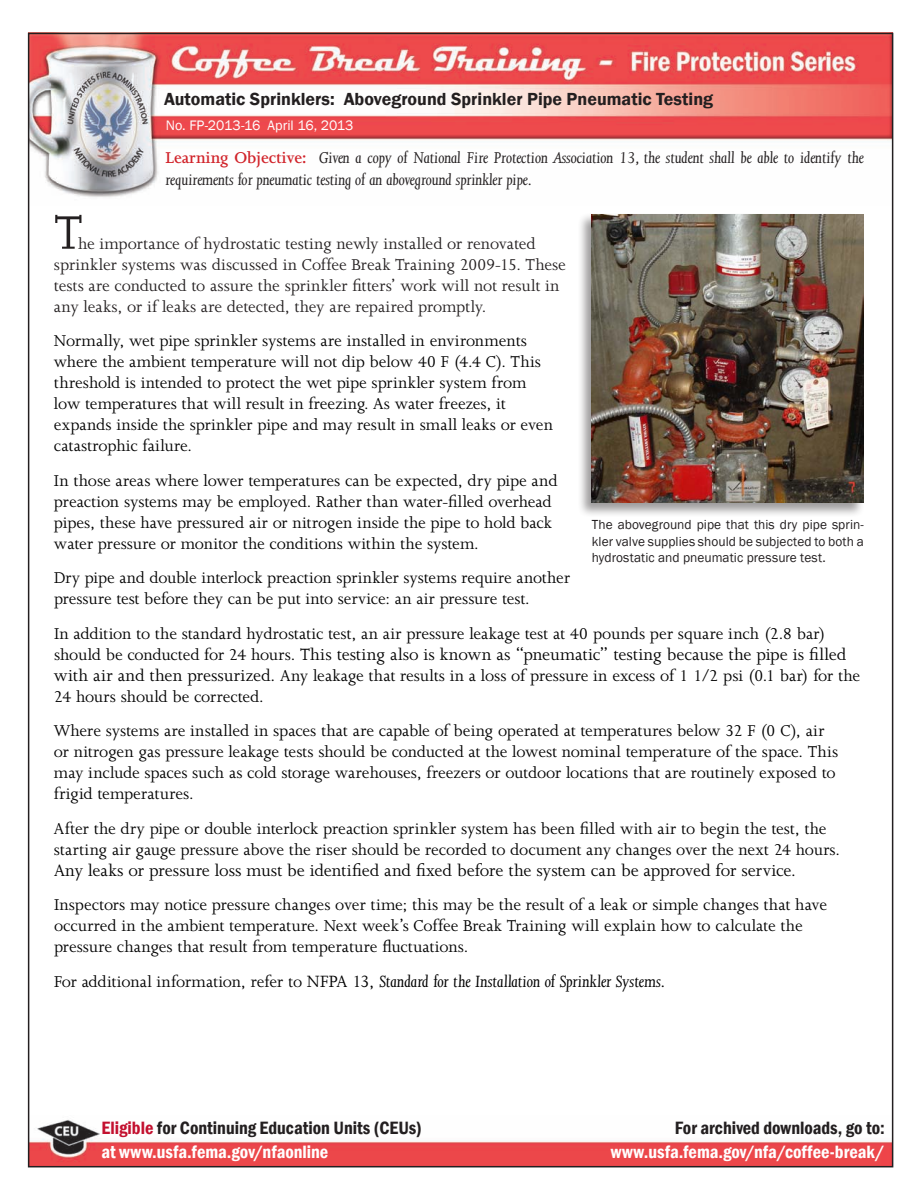
<style>
.page{position:relative;width:918px;height:1188px;background:#fff}
.page>*{position:absolute;margin:0;border:0;box-sizing:border-box;transform-origin:0 0}
.t1{font:54px "Joanna MT Std";color:#231f20}
.t2{font:18.75px "Joanna MT Std";color:#000}
.t3{font:italic 18.75px "Joanna MT Std";letter-spacing:-.005em;color:#000}
.t4{font:600 condensed 18.3px "Franklin Gothic";color:#231f20}
.t5{font:600 condensed 18.3px "Franklin Gothic";color:#fff}
.t6{font:18px/21px "Joanna MT Std";color:#000}
.t7{font:18px/21px "Joanna MT Std";letter-spacing:-.005em;color:#231f20}
.Body_text_14pt{font:italic 18px/21.9px "Joanna MT Std";letter-spacing:-.01em;color:#231f20}
.Topic_-_18pt{font:600 18px "Franklin Gothic";color:#231f20}
.t8{font:14.1px "Franklin Gothic";color:#fff}
.t9{font:13.5px/16.2px "Franklin Gothic";letter-spacing:.005em;color:#231f20;text-align:justify}
.s1{font-weight:600;font-style:normal;color:#d1232a}
.s2{font-size:18px}
.s3{font-size:18.75px}
.s4{font-style:normal;font-size:18px}
.s5{font-style:normal}
.s6{color:#c3102f}
</style>
<div class="page">
<img style="left:31px;top:36px;width:859px;height:161px">
<div style="left:577px;top:213px;width:288px;height:304px;background:#231f20;opacity:.44"></div>
<img style="left:592px;top:214px;width:272px;height:288px">
<img style="left:31px;top:1120px;width:859px;height:44px">
<p class="Topic_-_18pt" style="left:164px;top:88px;width:551px">Automatic Sprinklers: Aboveground Sprinkler Pipe Pneumatic Testing</p>
<p class="t8" style="left:166px;top:117px;width:189px">No. FP-2013-16 April 16, 2013</p>
<p class="Body_text_14pt" style="left:166px;top:147px;width:700px"><span class="s1">Learning Objective:</span> Given a copy of National Fire Protection Association 13, the student shall be able to identify the requirements for pneumatic testing of an aboveground sprinkler pipe.</p>
<p class="t1" style="left:54px;top:204px;width:30px">T</p>
<p class="t7" style="left:54px;top:233px;width:513px;text-indent:24px">he importance of hydrostatic testing newly installed or renovated sprinkler systems was discussed in Coffee Break Training 2009-15. These tests are conducted to assure the sprinkler fitters’ work will not result in any leaks, or if leaks are detected, they are repaired promptly.</p>
<p class="t6" style="left:54px;top:330px;width:501px">Normally, wet pipe sprinkler systems are installed in environments where the ambient temperature will not dip below 40 F (4.4 C). This threshold is intended to protect the wet pipe sprinkler system from low temperatures that will result in freezing. As water freezes, it expands inside the sprinkler pipe and may result in small leaks or even catastrophic failure.</p>
<p class="t6" style="left:54px;top:470px;width:505px">In those areas where lower temperatures can be expected, dry pipe and preaction systems may be employed. Rather than water-filled overhead pipes, these have pressured air or nitrogen inside the pipe to hold back water pressure or monitor the conditions within the system.</p>
<p class="t6" style="left:54px;top:567px;width:518px">Dry pipe and double interlock preaction sprinkler systems require another pressure test before they can be put into service: an air pressure test.</p>
<p class="t6" style="left:54px;top:623px;width:773px">In addition to the standard hydrostatic test, an air pressure leakage test at 40 pounds per square inch (2.8 bar)</p>
<p class="t2" style="left:54px;top:644px;width:794px"><span class="s2">should be conducted for 24 hours.</span> This testing also is known as “pneumatic” testing because the pipe is filled</p>
<p class="t6" style="left:54px;top:665px;width:808px"><span class="s3">with air and then pressurized.</span> Any leakage that results in a loss of pressure in excess of 1 1/2 psi (0.1 bar) for the<br>24 hours should be corrected.</p>
<p class="t6" style="left:54px;top:720px;width:786px">Where systems are installed in spaces that are capable of being operated at temperatures below 32 F (0 C), air or nitrogen gas pressure leakage tests should be conducted at the lowest nominal temperature of the space. This may include spaces such as cold storage warehouses, freezers or outdoor locations that are routinely exposed to frigid temperatures.</p>
<p class="t6" style="left:54px;top:818px;width:788px">After the dry pipe or double interlock preaction sprinkler system has been filled with air to begin the test, the starting air gauge pressure above the riser should be recorded to document any changes over the next 24 hours.</p>
<p class="t2" style="left:54px;top:860px;width:743px">Any leaks or pressure loss must be identified and fixed before the system can be approved for service.</p>
<p class="t6" style="left:54px;top:894px;width:775px">Inspectors may notice pressure changes over time; this may be the result of a leak or simple changes that have occurred in the ambient temperature. Next week’s Coffee Break Training will explain how to calculate the pressure changes that result from temperature fluctuations.</p>
<p class="t3" style="left:54px;top:971px;width:613px"><span class="s4">For additional information, refer to</span> <span class="s5">NFPA 13,</span> Standard for the Installation of Sprinkler Systems.</p>
<p class="t9" style="left:592px;top:517px;width:274px">The aboveground pipe that this dry pipe sprin&shy;kler valve supplies should be subjected to both a hydrostatic and pneumatic pressure test.</p>
<p class="t4" style="left:102px;top:1115px;width:322px"><span class="s6">Eligible</span> for Continuing Education Units (CEUs)</p>
<p class="t5" style="left:102px;top:1139px;width:228px">at www.usfa.fema.gov/nfaonline</p>
<p class="t4" style="left:675px;top:1115px;width:211px">For archived downloads, go to:</p>
<p class="t5" style="left:611px;top:1139px;width:275px">www.usfa.fema.gov/nfa/coffee-break/</p>
</div>
